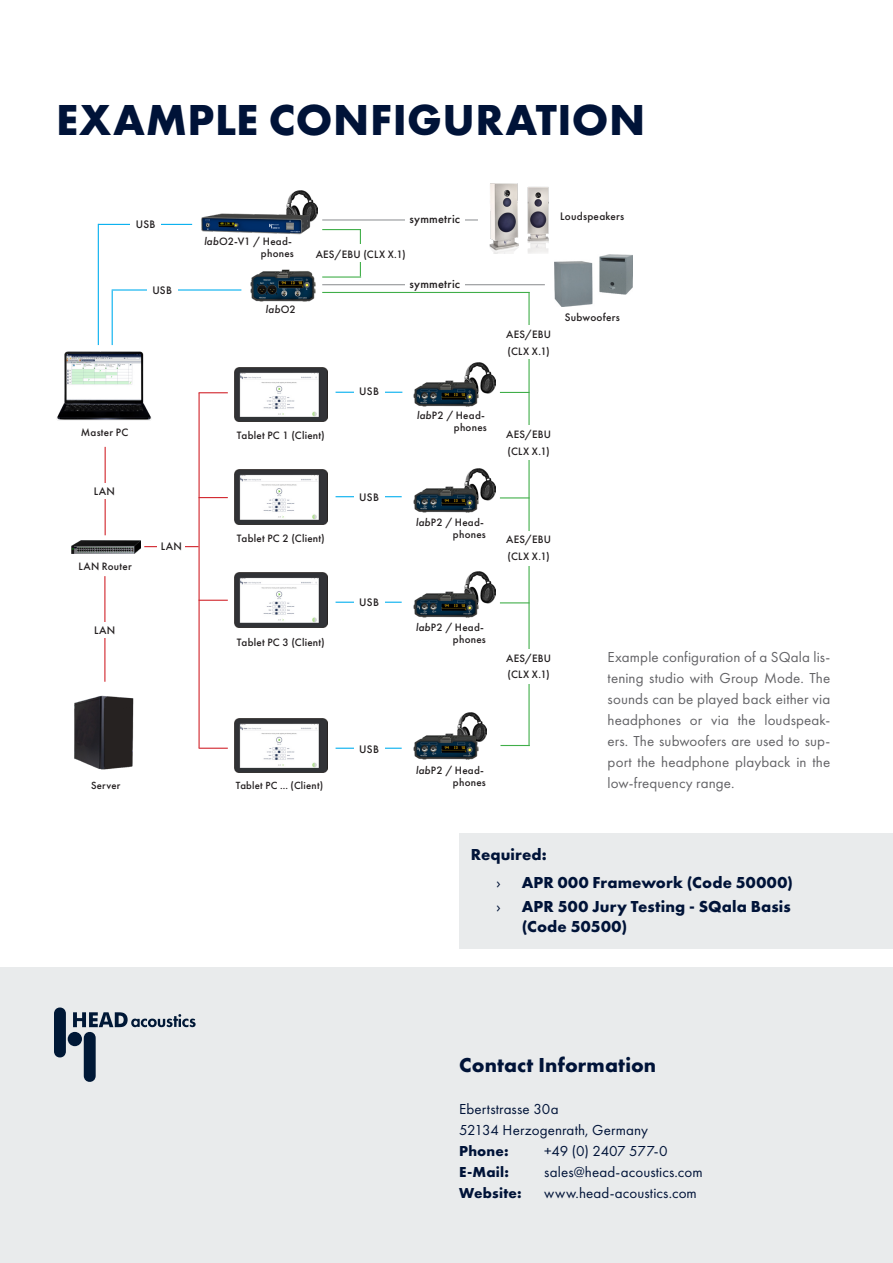
<style>
.page{position:relative;width:893px;height:1263px;background:#fff}
.page>*{position:absolute;margin:0;border:0;box-sizing:border-box;transform-origin:0 0}
.Headline_DE_Ebene_2{font:700 45px "Futura PT";letter-spacing:.01em;color:#001338}
.t1{font:700 21px "Futura PT";letter-spacing:.01em;color:#001338}
.t2{font:700 16.5px/19.8px "Futura PT";letter-spacing:.01em;color:#001338}
.t3{font:16.5px "Futura PT";color:#001338}
.Headline_DE_Ebene_3{font:15px/21px "Futura PT";letter-spacing:.01em;color:#636366;text-align:justify}
.t4{font:15px/21px "Futura PT";letter-spacing:.01em;color:#001338}
.t5{font:700 15px "Futura PT";letter-spacing:.015em;color:#001338}
.t6{font:15px "Futura PT";letter-spacing:-.015em;color:#001338}
.Normal_Futura_LT_BT{font:500 12.3px "Futura PT";letter-spacing:.02em;color:#231f20}
.Normal_Futura_LT_BT-2{font:500 11.25px "Futura PT";letter-spacing:.02em;color:#231f20}
.Normal_Futura_LT_BT-3{font:500 11.1px/16.4px "Futura PT";letter-spacing:.02em;color:#231f20}
.Normal_Futura_LT_BT-4{font:italic 500 11.1px "Futura PT";color:#231f20}
.Normal_Futura_LT_BT-5{font:500 10.8px "Futura PT";letter-spacing:.025em;color:#231f20}
.s1{font-style:italic}
.s2{font-style:normal}
</style>
<div class="page">
<div style="left:0;top:967px;width:893px;height:296px;background:#e9ebec"></div>
<svg style="left:54px;top:1007px;width:12px;height:51px"></svg>
<div style="left:68px;top:1032px;width:14px;height:14px;background:#001836;border-radius:50%"></div>
<svg style="left:73px;top:1012px;width:123px;height:70px"></svg>
<img style="left:74px;top:695px;width:60px;height:75px">
<div style="left:459px;top:833px;width:434px;height:116px;background:#e9ebec"></div>
<img style="left:464px;top:362px;width:31px;height:36px">
<img style="left:286px;top:190px;width:31px;height:28px">
<img style="left:464px;top:468px;width:31px;height:36px">
<img style="left:464px;top:572px;width:31px;height:37px">
<img style="left:457px;top:712px;width:29px;height:30px">
<hr style="left:105px;top:447px;width:1px;height:88px;background:#d1232a">
<hr style="left:104px;top:576px;width:1px;height:106px;background:#d1232a">
<hr style="left:98px;top:224px;width:1px;height:121px;background:#00aeef">
<hr style="left:98px;top:224px;width:94px;height:1px;background:#00aeef">
<hr style="left:322px;top:219px;width:156px;height:2px;background:#939598">
<hr style="left:112px;top:291px;width:1px;height:54px;background:#00aeef">
<hr style="left:112px;top:289px;width:129px;height:2px;background:#00aeef">
<div style="left:91px;top:483px;width:27px;height:16px;background:#fff"></div>
<div style="left:91px;top:623px;width:27px;height:15px;background:#fff"></div>
<div style="left:131px;top:216px;width:30px;height:15px;background:#fff"></div>
<div style="left:147px;top:282px;width:30px;height:16px;background:#fff"></div>
<img style="left:234px;top:367px;width:94px;height:55px">
<img style="left:234px;top:470px;width:94px;height:54px">
<img style="left:234px;top:573px;width:94px;height:54px">
<img style="left:234px;top:718px;width:94px;height:55px">
<img style="left:71px;top:540px;width:69px;height:14px">
<hr style="left:144px;top:546px;width:55px;height:1px;background:#d1232a">
<hr style="left:199px;top:393px;width:1px;height:355px;background:#d1232a">
<svg style="left:199px;top:392px;width:29px;height:1px"></svg>
<svg style="left:200px;top:497px;width:28px;height:1px"></svg>
<svg style="left:199px;top:600px;width:29px;height:1px"></svg>
<svg style="left:199px;top:748px;width:29px;height:1px"></svg>
<hr style="left:322px;top:284px;width:223px;height:1px;background:#939598">
<hr style="left:336px;top:496px;width:66px;height:1px;background:#00aeef">
<hr style="left:336px;top:602px;width:66px;height:1px;background:#00aeef">
<hr style="left:336px;top:392px;width:66px;height:1px;background:#00aeef">
<hr style="left:336px;top:748px;width:66px;height:1px;background:#00aeef">
<hr style="left:500px;top:745px;width:30px;height:1px;background:#40ae49">
<hr style="left:528px;top:292px;width:2px;height:454px;background:#40ae49">
<hr style="left:322px;top:292px;width:208px;height:1px;background:#40ae49">
<svg style="left:500px;top:392px;width:28px;height:1px"></svg>
<svg style="left:500px;top:602px;width:29px;height:1px"></svg>
<svg style="left:500px;top:497px;width:29px;height:1px"></svg>
<hr style="left:322px;top:276px;width:39px;height:2px;background:#40ae49">
<hr style="left:360px;top:229px;width:1px;height:47px;background:#40ae49">
<hr style="left:322px;top:229px;width:39px;height:1px;background:#40ae49">
<div style="left:316px;top:245px;width:90px;height:17px;background:#fff"></div>
<div style="left:405px;top:278px;width:60px;height:11px;background:#fff"></div>
<div style="left:405px;top:214px;width:60px;height:11px;background:#fff"></div>
<div style="left:354px;top:384px;width:30px;height:15px;background:#fff"></div>
<div style="left:354px;top:490px;width:30px;height:15px;background:#fff"></div>
<div style="left:354px;top:594px;width:30px;height:16px;background:#fff"></div>
<div style="left:354px;top:741px;width:30px;height:15px;background:#fff"></div>
<img style="left:489px;top:183px;width:60px;height:70px">
<img style="left:555px;top:254px;width:77px;height:53px">
<img style="left:57px;top:351px;width:95px;height:70px">
<div style="left:158px;top:539px;width:27px;height:15px;background:#fff"></div>
<img style="left:250px;top:270px;width:66px;height:32px">
<img style="left:185px;top:211px;width:131px;height:24px">
<img style="left:413px;top:380px;width:65px;height:26px">
<img style="left:413px;top:486px;width:65px;height:26px">
<img style="left:413px;top:734px;width:65px;height:26px">
<img style="left:413px;top:591px;width:65px;height:26px">
<div style="left:495px;top:325px;width:67px;height:33px;background:#fff"></div>
<div style="left:495px;top:530px;width:67px;height:35px;background:#fff"></div>
<div style="left:495px;top:425px;width:67px;height:35px;background:#fff"></div>
<div style="left:495px;top:649px;width:67px;height:35px;background:#fff"></div>
<p class="Headline_DE_Ebene_2" style="left:56px;top:91px;width:591px">EXAMPLE CONFIGURATION</p>
<p class="Normal_Futura_LT_BT-2" style="left:136px;top:217px;width:21px">USB</p>
<p class="Normal_Futura_LT_BT-2" style="left:152px;top:283px;width:21px">USB</p>
<p class="Normal_Futura_LT_BT-3" style="left:81px;top:424px;width:49px">Master PC</p>
<p class="Normal_Futura_LT_BT-2" style="left:94px;top:484px;width:23px">LAN</p>
<p class="Normal_Futura_LT_BT-3" style="left:79px;top:558px;width:55px">LAN Router</p>
<p class="Normal_Futura_LT_BT-2" style="left:94px;top:624px;width:23px">LAN</p>
<p class="Normal_Futura_LT_BT-2" style="left:161px;top:540px;width:23px">LAN</p>
<p class="Normal_Futura_LT_BT-5" style="left:91px;top:779px;width:31px">Server</p>
<p class="Normal_Futura_LT_BT-3" style="left:204px;top:236px;width:91px;line-height:11.9px;text-align:right"><span class="s1">lab</span>O2-V1 / Head&shy;phones</p>
<p class="Normal_Futura_LT_BT-4" style="left:266px;top:302px;width:32px">lab<span class="s2">O2</span></p>
<p class="Normal_Futura_LT_BT" style="left:409px;top:212px;width:52px">symmetric</p>
<p class="Normal_Futura_LT_BT-3" style="left:316px;top:246px;width:91px">AES/EBU (CLX X.1)</p>
<p class="Normal_Futura_LT_BT" style="left:409px;top:276px;width:52px">symmetric</p>
<p class="Normal_Futura_LT_BT-2" style="left:359px;top:385px;width:21px">USB</p>
<p class="Normal_Futura_LT_BT-3" style="left:237px;top:427px;width:89px">Tablet PC 1 (Client)</p>
<p class="Normal_Futura_LT_BT-3" style="left:237px;top:530px;width:89px">Tablet PC 2 (Client)</p>
<p class="Normal_Futura_LT_BT-3" style="left:237px;top:634px;width:89px">Tablet PC 3 (Client)</p>
<p class="Normal_Futura_LT_BT-2" style="left:359px;top:491px;width:21px">USB</p>
<p class="Normal_Futura_LT_BT-2" style="left:359px;top:595px;width:21px">USB</p>
<p class="Normal_Futura_LT_BT-3" style="left:417px;top:407px;width:70px"><span class="s1">lab</span>P2 /Head-</p>
<p class="Normal_Futura_LT_BT-3" style="left:454px;top:419px;width:35px">phones</p>
<p class="Normal_Futura_LT_BT-3" style="left:416px;top:514px;width:70px"><span class="s1">lab</span>P2 /Head-</p>
<p class="Normal_Futura_LT_BT-3" style="left:453px;top:526px;width:35px">phones</p>
<p class="Normal_Futura_LT_BT-3" style="left:416px;top:619px;width:70px"><span class="s1">lab</span>P2 /Head-</p>
<p class="Normal_Futura_LT_BT-3" style="left:453px;top:631px;width:35px">phones</p>
<p class="Normal_Futura_LT_BT-5" style="left:236px;top:779px;width:89px">Tablet PC ... (Client)</p>
<p class="Normal_Futura_LT_BT-2" style="left:359px;top:742px;width:21px">USB</p>
<p class="Normal_Futura_LT_BT-3" style="left:416px;top:762px;width:70px"><span class="s1">lab</span>P2 /Head-</p>
<p class="Normal_Futura_LT_BT-3" style="left:453px;top:774px;width:35px">phones</p>
<p class="Normal_Futura_LT_BT-2" style="left:560px;top:209px;width:66px">Loudspeakers</p>
<p class="Normal_Futura_LT_BT-3" style="left:506px;top:326px;width:47px">AES/EBU (CLX X.1)</p>
<p class="Normal_Futura_LT_BT-2" style="left:565px;top:311px;width:57px">Subwoofers</p>
<p class="Normal_Futura_LT_BT-3" style="left:506px;top:426px;width:47px">AES/EBU (CLX X.1)</p>
<p class="Normal_Futura_LT_BT-3" style="left:506px;top:532px;width:47px">AES/EBU (CLX X.1)</p>
<p class="Normal_Futura_LT_BT-3" style="left:506px;top:650px;width:47px">AES/EBU (CLX X.1)</p>
<p class="Headline_DE_Ebene_3" style="left:608px;top:647px;width:224px">Example configuration of a SQala lis&shy;tening studio with Group Mode. The sounds can be played back either via headphones or via the loudspeak&shy;ers. The subwoofers are used to sup&shy;port the headphone playback in the low-frequency range.</p>
<p class="t2" style="left:471px;top:844px;width:78px">Required:</p>
<p class="t3" style="left:496px;top:873px;width:6px">›</p>
<p class="t2" style="left:522px;top:872px;width:273px">APR 000 Framework (Code 50000)</p>
<p class="t3" style="left:496px;top:897px;width:6px">›</p>
<p class="t2" style="left:522px;top:896px;width:271px">APR 500 Jury Testing - SQala Basis (Code 50500)</p>
<h2 class="t1" style="left:459px;top:1051px;width:198px">Contact Information</h2>
<h3 class="t4" style="left:459px;top:1098px;width:190px">Ebertstrasse 30a<br>52134 Herzogenrath, Germany</h3>
<h3 class="t5" style="left:459px;top:1141px;width:51px">Phone:</h3>
<h3 class="t6" style="left:544px;top:1142px;width:125px">+49 (0) 2407 577-0</h3>
<h3 class="t5" style="left:459px;top:1162px;width:51px">E-Mail:</h3>
<h3 class="t4" style="left:544px;top:1161px;width:160px">sales@head-acoustics.com</h3>
<h3 class="t5" style="left:459px;top:1183px;width:64px">Website:</h3>
<h3 class="t4" style="left:544px;top:1182px;width:154px">www.head-acoustics.com</h3>
</div>
